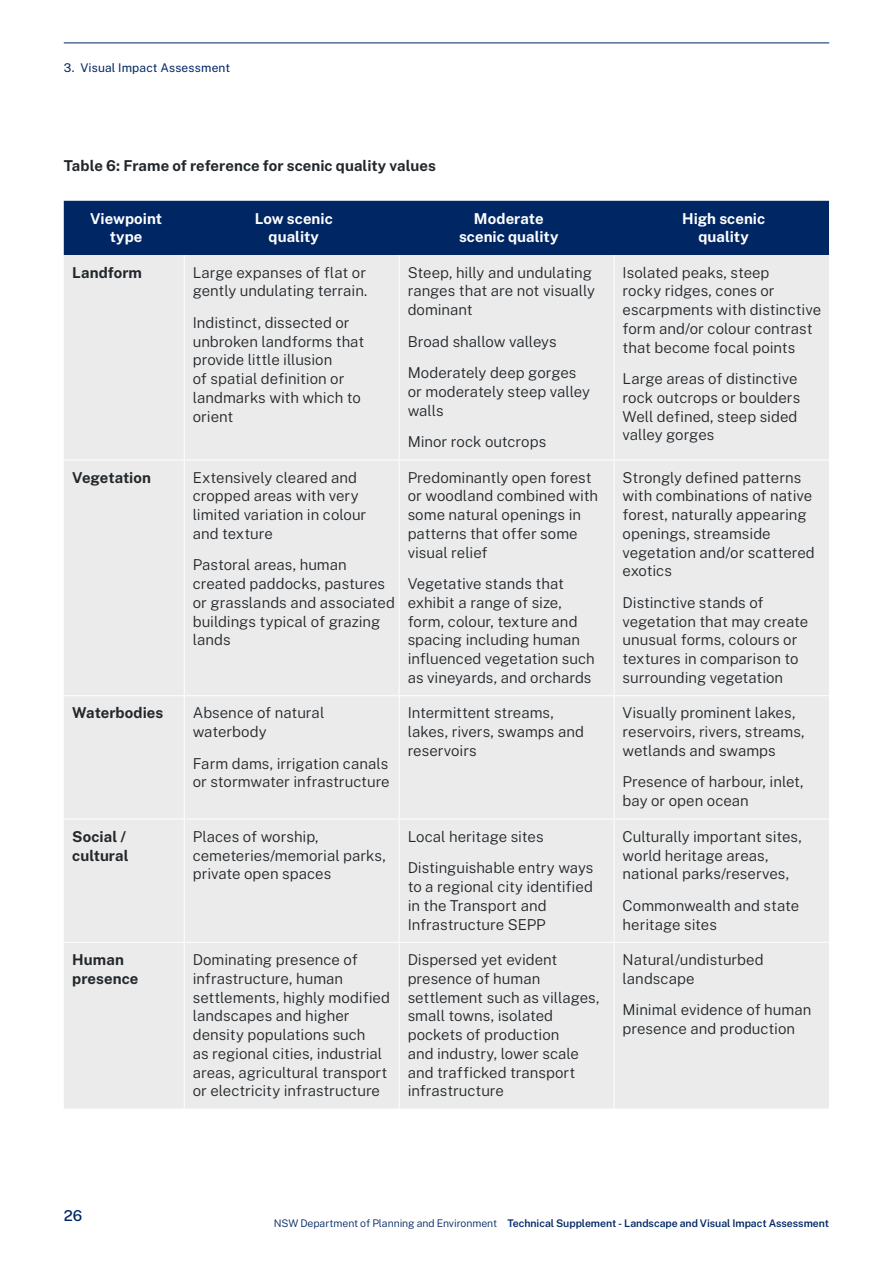
<style>
.page{position:relative;width:893px;height:1263px;background:#fff}
.page>*{position:absolute;margin:0;border:0;box-sizing:border-box;transform-origin:0 0}
.Body_10pt_Light{font:300 15px/18.8px "Public Sans";letter-spacing:-.005em;color:#22272b}
.H5_10pt_Bold{font:700 15px/18.8px "Public Sans";letter-spacing:.005em;color:#fff;text-align:center}
.Body_10pt_Light-2{font:700 15px/18.8px "Public Sans";letter-spacing:.005em;color:#22272b}
.H5_10pt_Bold-2{font:700 15px "Public Sans";letter-spacing:.005em;color:#22272b}
.t1{font:500 15px "Public Sans";color:#002664}
.t2{font:12px "Public Sans";letter-spacing:.01em;color:#002664}
.t3{font:600 10.5px "Public Sans";letter-spacing:-.005em;color:#002664}
.s1{font-weight:300}
</style>
<div class="page">
<div style="left:64px;top:201px;width:765px;height:54px;background:#002664"></div>
<div style="left:64px;top:255px;width:765px;height:854px;background:#ebebeb"></div>
<hr style="left:184px;top:255px;width:1px;height:204px;background:#fff">
<hr style="left:399px;top:255px;width:1px;height:204px;background:#fff">
<hr style="left:614px;top:255px;width:1px;height:204px;background:#fff">
<hr style="left:64px;top:459px;width:120px;height:1px;background:#fff">
<hr style="left:184px;top:459px;width:215px;height:1px;background:#fff">
<hr style="left:184px;top:460px;width:1px;height:235px;background:#fff">
<hr style="left:399px;top:459px;width:215px;height:1px;background:#fff">
<hr style="left:399px;top:460px;width:1px;height:235px;background:#fff">
<hr style="left:614px;top:459px;width:215px;height:1px;background:#fff">
<hr style="left:614px;top:460px;width:1px;height:235px;background:#fff">
<hr style="left:64px;top:695px;width:120px;height:1px;background:#fff">
<hr style="left:184px;top:695px;width:215px;height:1px;background:#fff">
<hr style="left:184px;top:696px;width:1px;height:123px;background:#fff">
<hr style="left:399px;top:695px;width:215px;height:1px;background:#fff">
<hr style="left:399px;top:696px;width:1px;height:123px;background:#fff">
<hr style="left:614px;top:695px;width:215px;height:1px;background:#fff">
<hr style="left:614px;top:696px;width:1px;height:123px;background:#fff">
<hr style="left:64px;top:819px;width:120px;height:1px;background:#fff">
<hr style="left:184px;top:819px;width:215px;height:1px;background:#fff">
<hr style="left:184px;top:819px;width:1px;height:123px;background:#fff">
<hr style="left:399px;top:819px;width:215px;height:1px;background:#fff">
<hr style="left:399px;top:819px;width:1px;height:123px;background:#fff">
<hr style="left:614px;top:819px;width:215px;height:1px;background:#fff">
<hr style="left:614px;top:819px;width:1px;height:123px;background:#fff">
<hr style="left:64px;top:942px;width:120px;height:1px;background:#fff">
<hr style="left:184px;top:942px;width:215px;height:1px;background:#fff">
<hr style="left:184px;top:943px;width:1px;height:166px;background:#fff">
<hr style="left:399px;top:942px;width:215px;height:1px;background:#fff">
<hr style="left:399px;top:943px;width:1px;height:166px;background:#fff">
<hr style="left:614px;top:942px;width:215px;height:1px;background:#fff">
<hr style="left:614px;top:943px;width:1px;height:166px;background:#fff">
<hr style="left:64px;top:43px;width:765px;height:1px;background:#002664">
<p class="t2" style="left:64px;top:59px;width:168px">3. Visual Impact Assessment</p>
<p class="H5_10pt_Bold-2" style="left:64px;top:155px;width:374px">Table 6: Frame of reference for scenic quality values</p>
<p class="H5_10pt_Bold" style="left:90px;top:208px;width:74px">Viewpoint type</p>
<p class="H5_10pt_Bold" style="left:255px;top:208px;width:80px">Low scenic quality</p>
<p class="H5_10pt_Bold" style="left:459px;top:208px;width:101px">Moderate scenic quality</p>
<p class="H5_10pt_Bold" style="left:682px;top:208px;width:85px">High scenic quality</p>
<p class="Body_10pt_Light-2" style="left:72px;top:262px;width:71px">Landform</p>
<p class="Body_10pt_Light" style="left:193px;top:262px;width:176px">Large expanses of flat or gently undulating terrain.</p>
<p class="Body_10pt_Light" style="left:193px;top:312px;width:173px">Indistinct, dissected or unbroken landforms that provide little illusion<br>of spatial definition or landmarks with which to orient</p>
<p class="Body_10pt_Light" style="left:408px;top:262px;width:189px">Steep, hilly and undulating ranges that are not visually dominant</p>
<p class="Body_10pt_Light" style="left:408px;top:331px;width:150px">Broad shallow valleys</p>
<p class="Body_10pt_Light" style="left:408px;top:362px;width:184px">Moderately deep gorges or moderately steep valley walls</p>
<p class="Body_10pt_Light" style="left:408px;top:431px;width:140px">Minor rock outcrops</p>
<p class="Body_10pt_Light" style="left:623px;top:262px;width:200px">Isolated peaks, steep<br>rocky ridges, cones or escarpments with distinctive form and/or colour contrast that become focal points</p>
<p class="Body_10pt_Light" style="left:623px;top:368px;width:179px">Large areas of distinctive rock outcrops or boulders<br>Well defined, steep sided valley gorges</p>
<p class="Body_10pt_Light-2" style="left:72px;top:467px;width:80px">Vegetation</p>
<p class="Body_10pt_Light" style="left:193px;top:467px;width:175px">Extensively cleared and cropped areas with very limited variation in colour and texture</p>
<p class="Body_10pt_Light" style="left:193px;top:555px;width:204px">Pastoral areas, human created paddocks, pastures or grasslands and associated buildings typical of grazing lands</p>
<p class="Body_10pt_Light-2" style="left:72px;top:703px;width:93px">Waterbodies</p>
<p class="Body_10pt_Light" style="left:193px;top:703px;width:133px">Absence of natural waterbody</p>
<p class="Body_10pt_Light" style="left:193px;top:753px;width:198px">Farm dams, irrigation canals or stormwater infrastructure</p>
<p class="Body_10pt_Light" style="left:408px;top:467px;width:192px">Predominantly open forest or woodland combined with some natural openings in patterns that offer some visual relief</p>
<p class="Body_10pt_Light" style="left:408px;top:573px;width:189px">Vegetative stands that exhibit a range of size, form, colour, texture and spacing including human influenced vegetation such as vineyards, and orchards</p>
<p class="Body_10pt_Light" style="left:623px;top:467px;width:194px">Strongly defined patterns with combinations of native forest, naturally appearing openings, streamside vegetation and/or scattered exotics</p>
<p class="Body_10pt_Light" style="left:623px;top:592px;width:187px">Distinctive stands of vegetation that may create unusual forms, colours or textures in comparison to surrounding vegetation</p>
<p class="Body_10pt_Light" style="left:408px;top:703px;width:178px">Intermittent streams, lakes, rivers, swamps and reservoirs</p>
<p class="Body_10pt_Light" style="left:623px;top:703px;width:184px">Visually prominent lakes, reservoirs, rivers, streams, wetlands and swamps</p>
<p class="Body_10pt_Light" style="left:623px;top:772px;width:183px">Presence of harbour, inlet, bay or open ocean</p>
<p class="Body_10pt_Light-2" style="left:72px;top:826px;width:58px">Social / cultural</p>
<p class="Body_10pt_Light" style="left:193px;top:826px;width:195px">Places of worship, cemeteries/memorial parks, private open spaces</p>
<p class="Body_10pt_Light" style="left:408px;top:826px;width:137px">Local heritage sites</p>
<p class="Body_10pt_Light" style="left:408px;top:857px;width:187px">Distinguishable entry ways to a regional city identified in the Transport and<br>Infrastructure SEPP</p>
<p class="Body_10pt_Light" style="left:623px;top:826px;width:181px">Culturally important sites, world heritage areas, national parks/reserves,</p>
<p class="Body_10pt_Light" style="left:623px;top:895px;width:178px">Commonwealth and state heritage sites</p>
<p class="Body_10pt_Light-2" style="left:72px;top:949px;width:68px">Human presence</p>
<p class="Body_10pt_Light" style="left:193px;top:949px;width:199px">Dominating presence of infrastructure, human settlements, highly modified landscapes and higher density populations such<br>as regional cities, industrial areas, agricultural transport or electricity infrastructure</p>
<p class="Body_10pt_Light" style="left:408px;top:949px;width:193px">Dispersed yet evident presence of human settlement such as villages, small towns, isolated pockets of production<br>and industry, lower scale and trafficked transport infrastructure</p>
<p class="Body_10pt_Light" style="left:623px;top:949px;width:143px">Natural/undisturbed landscape</p>
<p class="Body_10pt_Light" style="left:623px;top:999px;width:190px">Minimal evidence of human presence and production</p>
<p class="t1" style="left:64px;top:1204px;width:20px">26</p>
<p class="t3" style="left:274px;top:1216px;width:557px"><span class="s1">NSW Department of Planning and Environment</span> Technical Supplement - Landscape and Visual Impact Assessment</p>
</div>
